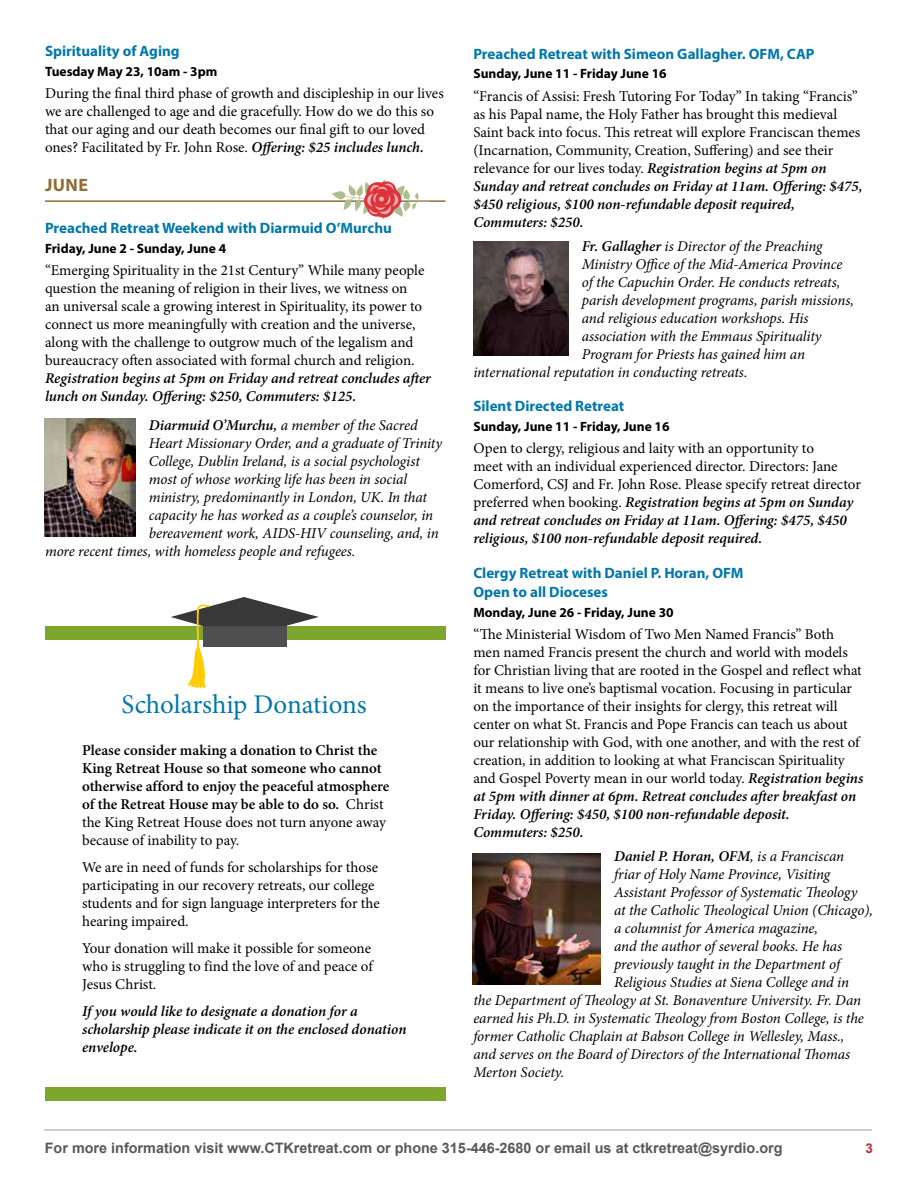
<style>
.page{position:relative;width:918px;height:1188px;background:#fff}
.page>*{position:absolute;margin:0;border:0;box-sizing:border-box;transform-origin:0 0}
.t1{font:27px "Minion Pro";letter-spacing:-.005em;color:#0078a9}
.t2{font:700 18px "Myriad Pro";color:#906d34}
.t3{font:15px/18px "Minion Pro";letter-spacing:-.005em;color:#000}
.t4{font:italic 15px "Minion Pro";letter-spacing:-.01em;color:#000}
.t5{font:italic 600 15px/18px "Minion Pro";letter-spacing:-.005em;color:#000}
.t6{font:600 15px/18px "Minion Pro";color:#000}
.t7{font:700 15px/19.5px "Myriad Pro";color:#0078a9}
.t8{font:700 14.4px "Arial";color:#58595b}
.t9{font:700 13.5px "Myriad Pro";color:#000}
.t10{font:700 13.5px "Arial";color:#bd2f37}
.s1{font-weight:600;font-style:italic}
.s2{font-weight:600}
.s3{font-weight:400}
</style>
<div class="page">
<hr style="left:44px;top:1129px;width:828px;height:2px;background:#bcbec0">
<div style="left:45px;top:626px;width:401px;height:14px;background:#7ea52e"></div>
<div style="left:45px;top:1087px;width:401px;height:13px;background:#7ea52e"></div>
<hr style="left:45px;top:200px;width:401px;height:2px;background:#906d34">
<img style="left:474px;top:241px;width:94px;height:115px">
<img style="left:45px;top:418px;width:90px;height:118px">
<img style="left:472px;top:853px;width:129px;height:132px">
<svg style="left:332px;top:180px;width:97px;height:39px"></svg>
<svg style="left:171px;top:597px;width:148px;height:91px"></svg>
<p class="t7" style="left:45px;top:41px;width:136px">Spirituality of Aging</p>
<p class="t9" style="left:45px;top:63px;width:174px">Tuesday May 23, 10am - 3pm</p>
<p class="t3" style="left:45px;top:85px;width:400px">During the final third phase of growth and discipleship in our lives we are challenged to age and die gracefully. How do we do this so that our aging and our death becomes our final gift to our loved ones? Facilitated by Fr. John Rose. <span class="s1">Offering: $25 includes lunch.</span></p>
<p class="t2" style="left:45px;top:174px;width:44px">JUNE</p>
<p class="t7" style="left:45px;top:218px;width:348px">Preached Retreat Weekend with Diarmuid O’Murchu</p>
<p class="t9" style="left:45px;top:240px;width:183px">Friday, June 2 - Sunday, June 4</p>
<p class="t3" style="left:45px;top:262px;width:381px">“Emerging Spirituality in the 21st Century” While many people question the meaning of religion in their lives, we witness on an universal scale a growing interest in Spirituality, its power to connect us more meaningfully with creation and the universe, along with the challenge to outgrow much of the legalism and bureaucracy often associated with formal church and religion.</p>
<p class="t5" style="left:45px;top:369px;width:387px">Registration begins at 5pm on Friday and retreat concludes after lunch on Sunday. Offering: $250, Commuters: $125.</p>
<p class="t4" style="left:149px;top:415px;width:270px"><span class="s2">Diarmuid O’Murchu,</span> a member of the Sacred</p>
<p class="t4" style="left:149px;top:433px;width:295px">Heart Missionary Order, and a graduate of Trinity</p>
<p class="t4" style="left:149px;top:451px;width:273px">College, Dublin Ireland, is a social psychologist</p>
<p class="t4" style="left:149px;top:469px;width:260px">most of whose working life has been in social</p>
<p class="t4" style="left:149px;top:487px;width:280px">ministry, predominantly in London, UK. In that</p>
<p class="t4" style="left:149px;top:505px;width:286px">capacity he has worked as a couple’s counselor, in</p>
<p class="t4" style="left:149px;top:523px;width:291px">bereavement work, AIDS-HIV counseling, and, in</p>
<p class="t4" style="left:45px;top:541px;width:312px">more recent times, with homeless people and refugees.</p>
<h1 class="t1" style="left:122px;top:686px;width:247px">Scholarship Donations</h1>
<p class="t6" style="left:82px;top:741px;width:309px">Please consider making a donation to Christ the King Retreat House so that someone who cannot otherwise afford to enjoy the peaceful atmosphere of the Retreat House may be able to do so. <span class="s3">Christ the King Retreat House does not turn anyone away because of inability to pay.</span></p>
<p class="t3" style="left:82px;top:858px;width:299px">We are in need of funds for scholarships for those participating in our recovery retreats, our college students and for sign language interpreters for the hearing impaired.</p>
<p class="t3" style="left:82px;top:939px;width:292px;text-align:justify">Your donation will make it possible for someone who is struggling to find the love of and peace of Jesus Christ.</p>
<p class="t5" style="left:82px;top:1002px;width:326px">If you would like to designate a donation for a scholarship please indicate it on the enclosed donation envelope.</p>
<p class="t7" style="left:473px;top:43px;width:343px">Preached Retreat with Simeon Gallagher. OFM, CAP</p>
<p class="t9" style="left:473px;top:65px;width:195px">Sunday, June 11 - Friday June 16</p>
<p class="t3" style="left:473px;top:87px;width:391px">“Francis of Assisi: Fresh Tutoring For Today” In taking “Francis” as his Papal name, the Holy Father has brought this medieval Saint back into focus. This retreat will explore Franciscan themes (Incarnation, Community, Creation, Suffering) and see their relevance for our lives today. <span class="s1">Registration begins at 5pm on Sunday and retreat concludes on Friday at 11am. Offering: $475, $450 religious, $100 non-refundable deposit required, Commuters: $250.</span></p>
<p class="t4" style="left:582px;top:236px;width:242px"><span class="s2">Fr. Gallagher</span> is Director of the Preaching</p>
<p class="t4" style="left:582px;top:254px;width:262px">Ministry Office of the Mid-America Province</p>
<p class="t4" style="left:582px;top:272px;width:260px">of the Capuchin Order. He conducts retreats,</p>
<p class="t4" style="left:582px;top:290px;width:274px">parish development programs, parish missions,</p>
<p class="t4" style="left:582px;top:308px;width:228px">and religious education workshops. His</p>
<p class="t4" style="left:582px;top:326px;width:241px">association with the Emmaus Spirituality</p>
<p class="t4" style="left:582px;top:344px;width:225px">Program for Priests has gained him an</p>
<p class="t4" style="left:473px;top:362px;width:276px">international reputation in conducting retreats.</p>
<p class="t7" style="left:473px;top:396px;width:153px">Silent Directed Retreat</p>
<p class="t9" style="left:473px;top:417px;width:198px">Sunday, June 11 - Friday, June 16</p>
<p class="t3" style="left:473px;top:439px;width:389px">Open to clergy, religious and laity with an opportunity to<br>meet with an individual experienced director. Directors: Jane Comerford, CSJ and Fr. John Rose. Please specify retreat director preferred when booking. <span class="s1">Registration begins at 5pm on Sunday and retreat concludes on Friday at 11am. Offering: $475, $450 religious, $100 non-refundable deposit required.</span></p>
<p class="t7" style="left:473px;top:562px;width:272px">Clergy Retreat with Daniel P. Horan, OFM<br>Open to all Dioceses</p>
<p class="t9" style="left:473px;top:603px;width:202px">Monday, June 26 - Friday, June 30</p>
<p class="t3" style="left:473px;top:625px;width:391px">“The Ministerial Wisdom of Two Men Named Francis” Both men named Francis present the church and world with models for Christian living that are rooted in the Gospel and reflect what it means to live one’s baptismal vocation. Focusing in particular on the importance of their insights for clergy, this retreat will center on what St. Francis and Pope Francis can teach us about our relationship with God, with one another, and with the rest of creation, in addition to looking at what Franciscan Spirituality and Gospel Poverty mean in our world today. <span class="s1">Registration begins at 5pm with dinner at 6pm. Retreat concludes after breakfast on Friday. Offering: $450, $100 non-refundable deposit.<br>Commuters: $250.</span></p>
<p class="t5" style="left:614px;top:847px;width:231px">Daniel P. Horan, OFM<span class="s3">, is a Franciscan</span></p>
<p class="t4" style="left:614px;top:864px;width:218px">friar of Holy Name Province, Visiting</p>
<p class="t4" style="left:614px;top:882px;width:245px">Assistant Professor of Systematic Theology</p>
<p class="t4" style="left:614px;top:900px;width:260px">at the Catholic Theological Union (Chicago),</p>
<p class="t4" style="left:614px;top:918px;width:206px">a columnist for America magazine,</p>
<p class="t4" style="left:614px;top:936px;width:230px">and the author of several books. He has</p>
<p class="t4" style="left:614px;top:954px;width:228px">previously taught in the Department of</p>
<p class="t4" style="left:614px;top:972px;width:237px">Religious Studies at Siena College and in</p>
<p class="t4" style="left:473px;top:990px;width:389px">the Department of Theology at St. Bonaventure University. Fr. Dan</p>
<p class="t4" style="left:473px;top:1008px;width:392px">earned his Ph.D. in Systematic Theology from Boston College, is the</p>
<p class="t4" style="left:473px;top:1026px;width:373px">former Catholic Chaplain at Babson College in Wellesley, Mass.,</p>
<p class="t4" style="left:473px;top:1044px;width:378px">and serves on the Board of Directors of the International Thomas</p>
<p class="t4" style="left:473px;top:1062px;width:92px">Merton Society.</p>
<p class="t8" style="left:45px;top:1139px;width:739px">For more information visit www.CTKretreat.com or phone 315-446-2680 or email us at ctkretreat@syrdio.org</p>
<p class="t10" style="left:865px;top:1139px;width:9px">3</p>
</div>
